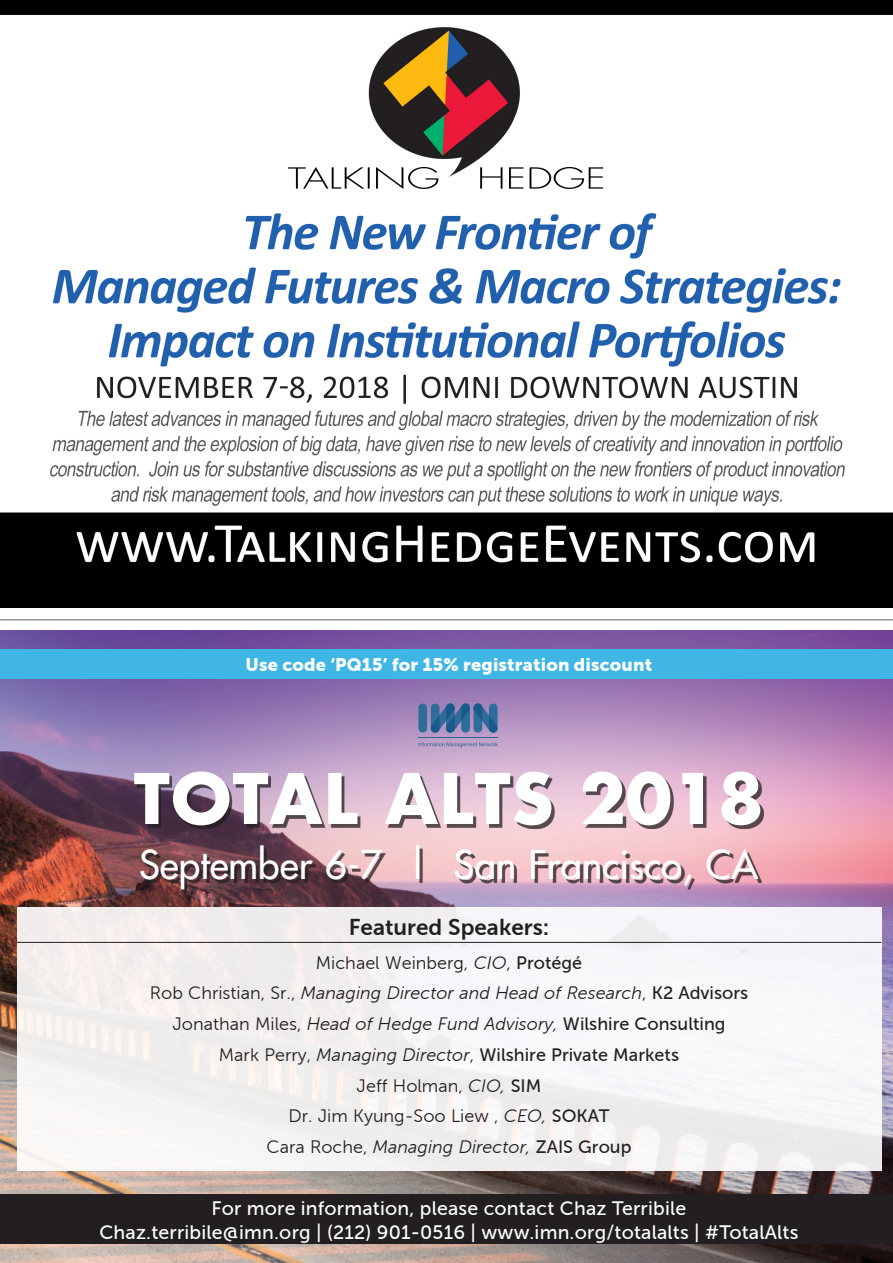
<style>
.page{position:relative;width:893px;height:1263px;background:#fff}
.page>*{position:absolute;margin:0;border:0;box-sizing:border-box;transform-origin:0 0}
.t1{font:700 67.65px "Futura";color:#fff}
.t2{font:38.7px "Futura";color:#fff}
.t3{font:22.5px "Museo Sans 700";color:#231f20}
.t4{font:19.5px/23.5px "Museo Sans 500";letter-spacing:.01em;color:#fff;text-align:center}
.t5{font:18px/30.8px "Museo Sans 300";color:#231f20;text-align:center}
.t6{font:18px "Museo Sans 900";letter-spacing:.01em;color:#fff}
.s1{font-style:italic}
.s2{font-family:"Museo Sans 500"}
</style>
<div class="page">
<img style="left:0;top:0;width:893px;height:608px">
<img style="left:0;top:631px;width:893px;height:632px">
<div style="left:17px;top:908px;width:864px;height:263px;background:#f5f4f4"></div>
<img style="left:419px;top:738px;width:78px;height:1px">
<img style="left:418px;top:703px;width:9px;height:29px;border-radius:4px">
<img style="left:473px;top:703px;width:25px;height:30px">
<img style="left:474px;top:703px;width:8px;height:18px">
<img style="left:489px;top:715px;width:9px;height:17px">
<img style="left:455px;top:703px;width:15px;height:30px">
<img style="left:461px;top:703px;width:9px;height:18px">
<img style="left:430px;top:703px;width:25px;height:30px">
<img style="left:431px;top:715px;width:8px;height:17px">
<img style="left:446px;top:703px;width:9px;height:18px">
<img style="left:419px;top:742px;width:79px;height:4px">
<div style="left:137px;top:774px;width:627px;height:54px;background:#231f20;opacity:.75"></div>
<div style="left:143px;top:849px;width:619px;height:44px;background:#231f20;opacity:.75"></div>
<hr style="left:17px;top:942px;width:864px;height:1px;background:#231f20">
<div style="left:0;top:649px;width:893px;height:30px;background:#40b6e5"></div>
<div style="left:0;top:1195px;width:893px;height:49px;background:#231f20"></div>
<hr style="left:0;top:619px;width:893px;height:1px;background:#939598">
<p class="t6" style="left:246px;top:654px;width:408px">Use code ‘PQ15’ for 15% registration discount</p>
<p class="t1" style="left:134px;top:750px;width:632px">TOTAL ALTS 2018</p>
<p class="t2" style="left:139px;top:840px;width:621px">September 6-7 | San Francisco, CA</p>
<p class="t3" style="left:349px;top:915px;width:202px">Featured Speakers:</p>
<p class="t5" style="left:150px;top:947px;width:600px">Michael Weinberg, <span class="s1">CIO</span>, <span class="s2">Protégé<br></span>Rob Christian, Sr., <span class="s1">Managing Director and Head of Research</span>, <span class="s2">K2 Advisors </span>Jonathan Miles, <span class="s1">Head of Hedge Fund Advisory,</span> <span class="s2">Wilshire Consulting<br></span>Mark Perry, <span class="s1">Managing Director</span>, <span class="s2">Wilshire Private Markets<br></span>Jeff Holman, <span class="s1">CIO,</span> <span class="s2">SIM<br></span>Dr. Jim Kyung-Soo Liew , <span class="s1">CEO,</span> <span class="s2">SOKAT<br></span>Cara Roche, <span class="s1">Managing Director,</span> <span class="s2">ZAIS Group</span></p>
<p class="t4" style="left:99px;top:1196px;width:701px">For more information, please contact Chaz Terribile<br>Chaz.terribile@imn.org | (212) 901-0516 | www.imn.org/totalalts | #TotalAlts</p>
</div>
